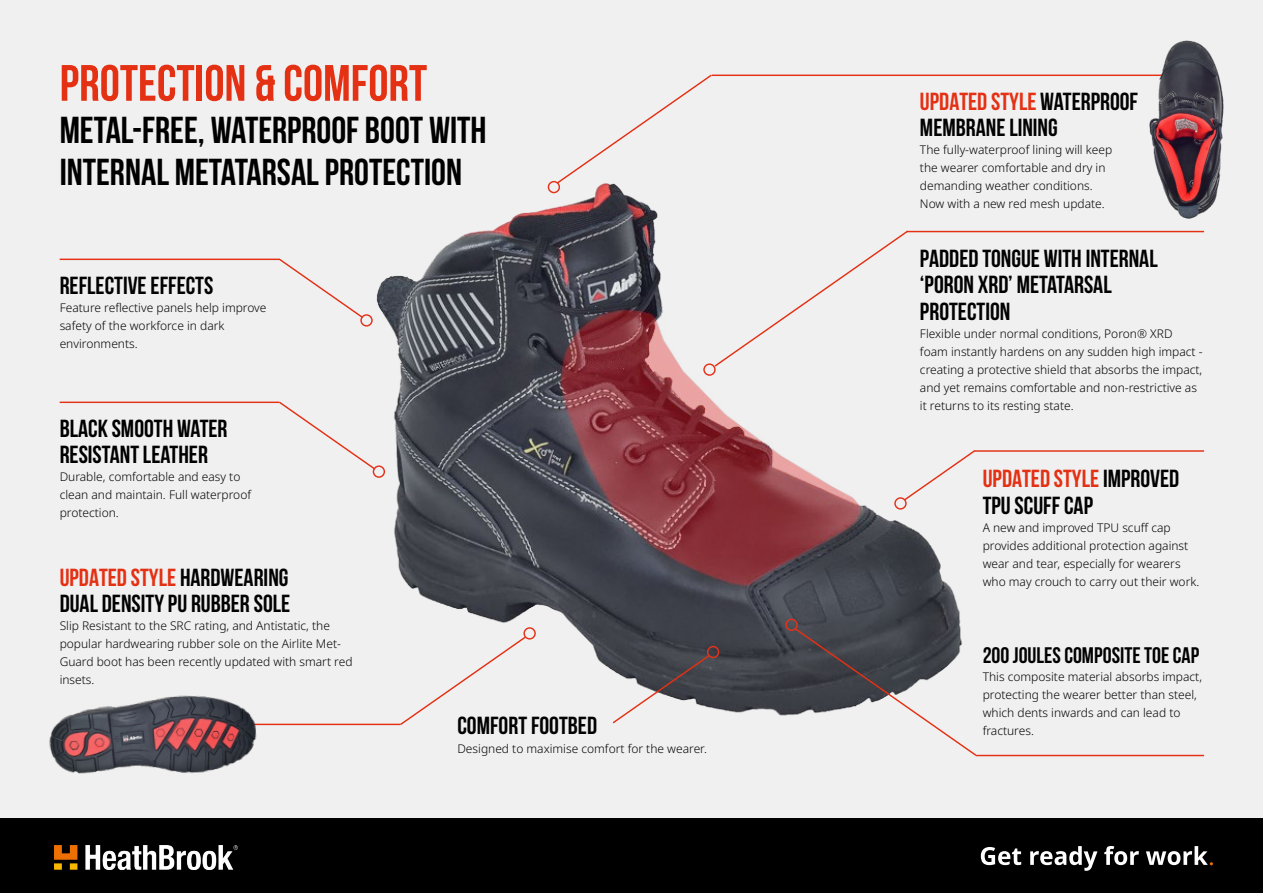
<style>
.page{position:relative;width:1263px;height:893px;background:#fff}
.page>*{position:absolute;margin:0;border:0;box-sizing:border-box;transform-origin:0 0}
.t1{font:700 51px "Bebas Neue";color:#e43013}
.t2{font:700 37.5px/42px "Bebas Neue";color:#000}
.t3{font:700 24.75px/26.1px "Bebas Neue";color:#020203}
.t4{font:700 24.75px/26.1px "Bebas Neue";color:#000}
.t5{font:700 22.5px "Bebas Neue";color:#020203}
.t6{font:300 12px/18px "Noto Sans";color:#020203}
.s1{color:#e43013}
</style>
<div class="page">
<div style="left:1px;top:1px;width:1262px;height:892px;background:#f0f0f1"></div>
<img style="left:354px;top:180px;width:617px;height:544px">
<hr style="left:906px;top:231px;width:298px;height:1px;background:#e43013">
<hr style="left:60px;top:259px;width:220px;height:1px;background:#e43013">
<svg style="left:713px;top:229px;width:197px;height:139px"></svg>
<div style="left:703px;top:363px;width:13px;height:13px;border:1px solid #e4331a;border-radius:50%"></div>
<hr style="left:975px;top:450px;width:229px;height:2px;background:#e43013">
<svg style="left:902px;top:448px;width:75px;height:54px"></svg>
<div style="left:894px;top:497px;width:13px;height:13px;border:1px solid #e4331a;border-radius:50%"></div>
<svg style="left:278px;top:257px;width:87px;height:63px"></svg>
<div style="left:360px;top:314px;width:13px;height:13px;border:1px solid #e4331a;border-radius:50%"></div>
<hr style="left:60px;top:402px;width:219px;height:1px;background:#e43013">
<svg style="left:277px;top:400px;width:100px;height:71px"></svg>
<div style="left:373px;top:465px;width:12px;height:13px;border:1px solid #e4331a;border-radius:50%"></div>
<hr style="left:129px;top:724px;width:271px;height:1px;background:#e43013">
<svg style="left:399px;top:635px;width:128px;height:91px"></svg>
<div style="left:523px;top:627px;width:13px;height:13px;border:1px solid #e4331a;border-radius:50%"></div>
<img style="left:49px;top:695px;width:219px;height:79px">
<hr style="left:712px;top:75px;width:492px;height:1px;background:#e43013">
<svg style="left:555px;top:74px;width:158px;height:111px"></svg>
<div style="left:548px;top:181px;width:12px;height:12px;border:1px solid #e4331a;border-radius:50%"></div>
<img style="left:1116px;top:40px;width:108px;height:193px">
<svg style="left:611px;top:654px;width:99px;height:70px"></svg>
<div style="left:707px;top:646px;width:12px;height:12px;border:1px solid #e4331a;border-radius:50%"></div>
<div style="left:0;top:819px;width:1263px;height:74px;background:#000"></div>
<img style="left:55px;top:845px;width:182px;height:24px">
<svg style="left:981px;top:847px;width:40px;height:18px"></svg>
<svg style="left:1030px;top:846px;width:67px;height:25px"></svg>
<svg style="left:1104px;top:846px;width:35px;height:19px"></svg>
<svg style="left:1146px;top:846px;width:67px;height:19px"></svg>
<hr style="left:976px;top:755px;width:228px;height:1px;background:#e43013">
<svg style="left:793px;top:627px;width:185px;height:130px"></svg>
<div style="left:785px;top:619px;width:13px;height:12px;border:1px solid #e4331a;border-radius:50%"></div>
<h1 class="t1" style="left:60px;top:55px;width:369px">PROTECTION &amp; COMFORT</h1>
<h2 class="t2" style="left:60px;top:108px;width:428px">METAL-FREE, WATERPROOF BOOT WITH<br>INTERNAL METATARSAL PROTECTION</h2>
<h3 class="t3" style="left:60px;top:272px;width:155px">REFLECTIVE EFFECTS</h3>
<p class="t6" style="left:60px;top:299px;width:208px">Feature reflective panels help improve safety of the workforce in dark environments.</p>
<h3 class="t4" style="left:60px;top:415px;width:169px">BLACK SMOOTH WATER<br>RESISTANT LEATHER</h3>
<p class="t6" style="left:60px;top:468px;width:193px">Durable, comfortable and easy to clean and maintain. Full waterproof protection.</p>
<h3 class="t3" style="left:60px;top:564px;width:232px"><span class="s1">UPDATED STYLE</span> HARDWEARING<br>DUAL DENSITY PU RUBBER SOLE</h3>
<p class="t6" style="left:60px;top:617px;width:294px">Slip Resistant to the SRC rating, and Antistatic, the popular hardwearing rubber sole on the Airlite Met-Guard boot has been recently updated with smart red insets.</p>
<h3 class="t3" style="left:457px;top:712px;width:141px">COMFORT FOOTBED</h3>
<p class="t6" style="left:457px;top:740px;width:251px">Designed to maximise comfort for the wearer.</p>
<h3 class="t3" style="left:920px;top:88px;width:220px"><span class="s1">UPDATED STYLE</span> WATERPROOF<br>MEMBRANE LINING</h3>
<p class="t6" style="left:920px;top:141px;width:194px">The fully-waterproof lining will keep the wearer comfortable and dry in demanding weather conditions.<br>Now with a new red mesh update.</p>
<h3 class="t3" style="left:920px;top:245px;width:239px">PADDED TONGUE WITH INTERNAL ‘PORON XRD’ METATARSAL<br>PROTECTION</h3>
<p class="t6" style="left:920px;top:325px;width:284px">Flexible under normal conditions, Poron® XRD foam instantly hardens on any sudden high impact - creating a protective shield that absorbs the impact, and yet remains comfortable and non-restrictive as it returns to its resting state.</p>
<h3 class="t3" style="left:983px;top:465px;width:198px"><span class="s1">UPDATED STYLE</span> IMPROVED<br>TPU SCUFF CAP</h3>
<p class="t6" style="left:983px;top:518px;width:218px">A new and improved TPU scuff cap provides additional protection against wear and tear, especially for wearers who may crouch to carry out their work.</p>
<h3 class="t5" style="left:983px;top:643px;width:218px">200 JOULES COMPOSITE TOE CAP</h3>
<p class="t6" style="left:983px;top:668px;width:221px">This composite material absorbs impact, protecting the wearer better than steel, which dents inwards and can lead to fractures.</p>
</div>
